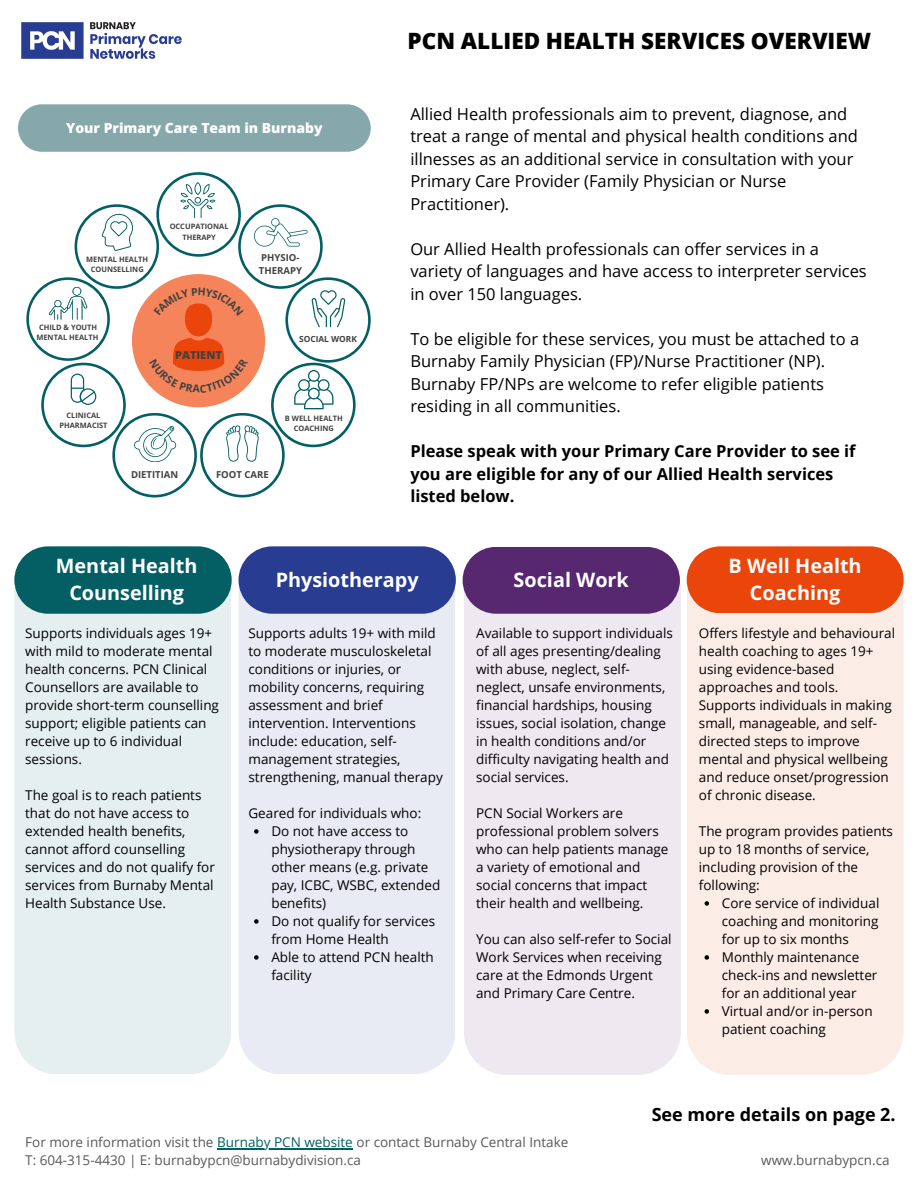
<style>
.page{position:relative;width:918px;height:1188px;background:#fff}
.page>*{position:absolute;margin:0;border:0;box-sizing:border-box;transform-origin:0 0}
.t1{font:800 22.5px "Open Sans";color:#000}
.t2{font:700 19.8px/27px "Open Sans";color:#fff;text-align:center}
.t3{font:700 18px "Open Sans";color:#000}
.t4{font:16.5px/22.5px "Open Sans";color:#000}
.t5{font:700 16.5px/22.5px "Open Sans";color:#000}
.t6{font:800 13.95px "Open Sans";color:#fff}
.t7{font:13.5px/18px "Open Sans";color:#000}
.t8{font:13.5px "Open Sans";color:#58595b}
.t9{font:800 10.95px "Open Sans";color:#414141}
.t10{font:700 9.6px/13.4px "Open Sans";color:#414141}
.t11{font:700 8.4px "Open Sans";color:#414141}
.t12{font:700 7.5px/10.4px "Open Sans";color:#414141;text-align:center}
.s1{color:#045f65}
</style>
<div class="page">
<svg style="left:18px;top:104px;width:353px;height:48px;background:#8aabae"></svg>
<div style="left:14px;top:614px;width:217px;height:460px;background:#e6efef"></div>
<svg style="left:14px;top:546px;width:218px;height:68px;background:#166b70"></svg>
<div style="left:239px;top:614px;width:216px;height:460px;background:#e9ebf4"></div>
<svg style="left:239px;top:546px;width:217px;height:68px;background:#374998"></svg>
<div style="left:464px;top:584px;width:217px;height:491px;background:#eee9f0"></div>
<svg style="left:463px;top:547px;width:217px;height:67px;background:#623678"></svg>
<div style="left:687px;top:613px;width:217px;height:462px;background:#fcece6"></div>
<svg style="left:687px;top:546px;width:217px;height:67px;background:#eb511a"></svg>
<svg style="left:705px;top:901px;width:4px;height:5px"></svg>
<svg style="left:705px;top:955px;width:4px;height:5px"></svg>
<svg style="left:705px;top:1009px;width:4px;height:5px"></svg>
<svg style="left:254px;top:829px;width:5px;height:5px"></svg>
<svg style="left:254px;top:919px;width:5px;height:5px"></svg>
<svg style="left:254px;top:955px;width:5px;height:5px"></svg>
<img style="left:21px;top:22px;width:161px;height:37px">
<hr style="left:217px;top:1148px;width:136px;height:1px;background:#045f65">
<svg style="left:26px;top:172px;width:345px;height:325px"></svg>
<p class="t6" style="left:66px;top:118px;width:258px">Your Primary Care Team in Burnaby</p>
<p class="t12" style="left:86px;top:254px;width:63px">MENTAL HEALTH<br>COUNSELLING</p>
<p class="t12" style="left:170px;top:221px;width:60px">OCCUPATIONAL<br>THERAPY</p>
<p class="t10" style="left:259px;top:250px;width:45px">PHYSIO-<br>THERAPY</p>
<p class="t12" style="left:36px;top:322px;width:63px">CHILD &amp; YOUTH<br>MENTAL HEALTH</p>
<p class="t11" style="left:299px;top:333px;width:59px">SOCIAL WORK</p>
<p class="t12" style="left:59px;top:410px;width:50px">CLINICAL<br>PHARMACIST</p>
<p class="t9" style="left:175px;top:347px;width:48px">PATIENT</p>
<p class="t10" style="left:131px;top:468px;width:49px">DIETITIAN</p>
<p class="t10" style="left:216px;top:467px;width:54px">FOOT CARE</p>
<p class="t12" style="left:285px;top:413px;width:59px">B WELL HEALTH<br>COACHING</p>
<p class="t1" style="left:408px;top:25px;width:465px">PCN ALLIED HEALTH SERVICES OVERVIEW</p>
<p class="t4" style="left:410px;top:102px;width:449px">Allied Health professionals aim to prevent, diagnose, and treat a range of mental and physical health conditions and illnesses as an additional service in consultation with your Primary Care Provider (Family Physician or Nurse Practitioner).</p>
<p class="t4" style="left:410px;top:237px;width:458px">Our Allied Health professionals can offer services in a variety of languages and have access to interpreter services in over 150 languages.</p>
<p class="t4" style="left:410px;top:327px;width:450px">To be eligible for these services, you must be attached to a Burnaby Family Physician (FP)/Nurse Practitioner (NP).<br>Burnaby FP/NPs are welcome to refer eligible patients residing in all communities.</p>
<p class="t5" style="left:410px;top:439px;width:447px">Please speak with your Primary Care Provider to see if you are eligible for any of our Allied Health services listed below.</p>
<p class="t2" style="left:56px;top:552px;width:143px">Mental Health<br>Counselling</p>
<p class="t7" style="left:25px;top:624px;width:195px">Supports individuals ages 19+ with mild to moderate mental health concerns. PCN Clinical<br>Counsellors are available to provide short-term counselling support; eligible patients can receive up to 6 individual sessions.</p>
<p class="t7" style="left:25px;top:786px;width:191px">The goal is to reach patients that do not have access to extended health benefits, cannot afford counselling services and do not qualify for services from Burnaby Mental<br>Health Substance Use.</p>
<h1 class="t2" style="left:276px;top:565px;width:144px">Physiotherapy</h1>
<h5 class="t2" style="left:514px;top:566px;width:117px">Social Work</h5>
<p class="t7" style="left:248px;top:624px;width:196px">Supports adults 19+ with mild to moderate musculoskeletal conditions or injuries, or mobility concerns, requiring assessment and brief intervention. Interventions include: education, self&shy;management strategies, strengthening, manual therapy</p>
<p class="t7" style="left:248px;top:804px;width:174px">Geared for individuals who:</p>
<p class="t7" style="left:271px;top:822px;width:170px">Do not have access to physiotherapy through other means (e.g. private pay, ICBC, WSBC, extended benefits)</p>
<p class="t7" style="left:271px;top:912px;width:165px">Do not qualify for services from Home Health</p>
<p class="t7" style="left:271px;top:948px;width:164px">Able to attend PCN health facility</p>
<p class="t7" style="left:476px;top:624px;width:198px">Available to support individuals of all ages presenting/dealing with abuse, neglect, self&shy;neglect, unsafe environments, financial hardships, housing issues, social isolation, change in health conditions and/or difficulty navigating health and social services.</p>
<p class="t7" style="left:476px;top:804px;width:194px">PCN Social Workers are professional problem solvers who can help patients manage a variety of emotional and social concerns that impact their health and wellbeing.</p>
<p class="t7" style="left:476px;top:930px;width:197px">You can also self-refer to Social<br>Work Services when receiving care at the Edmonds Urgent and Primary Care Centre.</p>
<p class="t2" style="left:729px;top:552px;width:135px">B Well Health<br>Coaching</p>
<p class="t7" style="left:699px;top:624px;width:198px">Offers lifestyle and behavioural health coaching to ages 19+ using evidence-based approaches and tools.<br>Supports individuals in making small, manageable, and self&shy;directed steps to improve mental and physical wellbeing and reduce onset/progression of chronic disease.</p>
<p class="t7" style="left:699px;top:822px;width:196px">The program provides patients up to 18 months of service, including provision of the following:</p>
<p class="t7" style="left:722px;top:894px;width:159px;text-align:justify">Core service of individual coaching and monitoring for up to six months</p>
<p class="t7" style="left:722px;top:948px;width:157px">Monthly maintenance check-ins and newsletter for an additional year</p>
<p class="t7" style="left:722px;top:1002px;width:152px">Virtual and/or in-person patient coaching</p>
<h4 class="t3" style="left:652px;top:1102px;width:246px">See more details on page 2.</h4>
<h6 class="t8" style="left:25px;top:1133px;width:545px">For more information visit the <span class="s1">Burnaby PCN website</span> or contact Burnaby Central Intake</h6>
<h6 class="t8" style="left:25px;top:1151px;width:337px">T: 604-315-4430 | E: burnabypcn@burnabydivision.ca</h6>
<h6 class="t8" style="left:761px;top:1151px;width:130px">www.burnabypcn.ca</h6>
</div>
